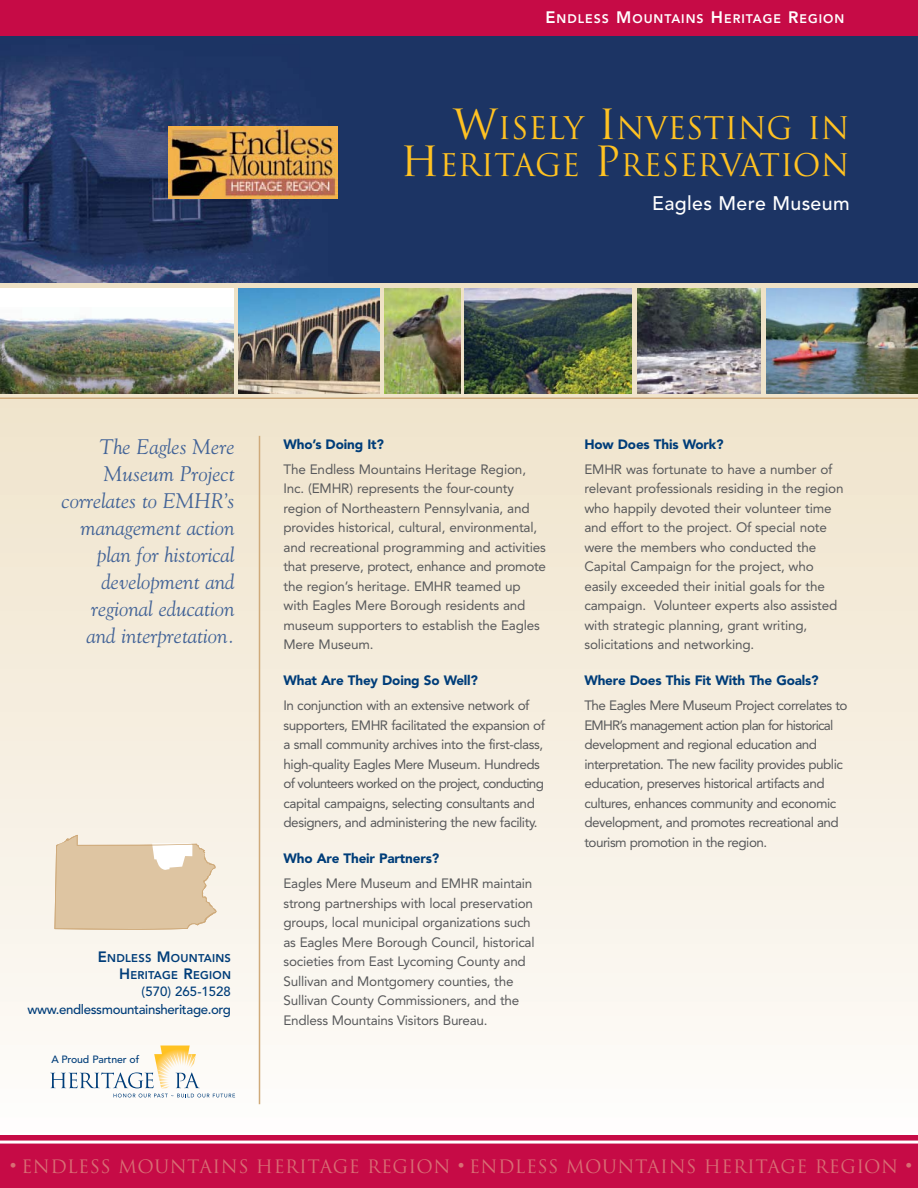
<style>
.page{position:relative;width:918px;height:1188px;background:#fff}
.page>*{position:absolute;margin:0;border:0;box-sizing:border-box;transform-origin:0 0}
.t1{font:30.45px/37.5px "Trajan";color:#ffc222;text-align:right}
.t2{font:italic 21px/27px "Goudy";color:#426397;text-align:right}
.t3{font:500 19.5px "Avenir";letter-spacing:.015em;color:#fff}
.t4{font:18px "Trajan";letter-spacing:.025em;color:#d86e74}
.t5{font:13.5px/19.5px "Avenir";letter-spacing:-.015em;color:#58595b}
.t6{font:13.5px/19.5px "Avenir";letter-spacing:-.04em;color:#58595b}
.t7{font:13.5px/19.5px "Avenir";letter-spacing:-.035em;color:#58595b}
.t8{font:900 13.5px "Avenir";letter-spacing:-.01em;color:#003d79}
.t9{font:500 13.2px/17.1px "Avenir";letter-spacing:-.03em;color:#003d79;text-align:right}
.t10{font:800 12.3px "Avenir";letter-spacing:.08em;color:#fff}
.t11{font:800 11.25px/17.1px "Avenir";letter-spacing:.025em;color:#003d79;text-align:right}
.t12{font:500 10.5px "Avenir";letter-spacing:-.01em;color:#003d79}
.s1{font-size:16.5px}
.s2{font-size:40.5px}
.s3{font-size:14.85px}
</style>
<div class="page">
<div style="left:0;top:279px;width:918px;height:14px;background:#eee1c5"></div>
<div style="left:0;top:292px;width:918px;height:15px;background:#eee2c6"></div>
<div style="left:0;top:306px;width:918px;height:16px;background:#eee2c7"></div>
<div style="left:0;top:321px;width:918px;height:15px;background:#eee2c8"></div>
<div style="left:0;top:335px;width:918px;height:16px;background:#efe3c9"></div>
<div style="left:0;top:350px;width:918px;height:15px;background:#efe3ca"></div>
<div style="left:0;top:364px;width:918px;height:16px;background:#efe3ca"></div>
<div style="left:0;top:379px;width:918px;height:15px;background:#efe4cb"></div>
<div style="left:0;top:393px;width:918px;height:16px;background:#f0e4cc"></div>
<div style="left:0;top:408px;width:918px;height:15px;background:#f0e5cd"></div>
<div style="left:0;top:422px;width:918px;height:16px;background:#f0e5ce"></div>
<div style="left:0;top:436px;width:918px;height:16px;background:#f1e6cf"></div>
<div style="left:0;top:451px;width:918px;height:16px;background:#f1e6d0"></div>
<div style="left:0;top:465px;width:918px;height:16px;background:#f1e6d0"></div>
<div style="left:0;top:480px;width:918px;height:16px;background:#f1e6d1"></div>
<div style="left:0;top:494px;width:918px;height:16px;background:#f2e8d2"></div>
<div style="left:0;top:509px;width:918px;height:16px;background:#f2e8d3"></div>
<div style="left:0;top:523px;width:918px;height:16px;background:#f2e8d4"></div>
<div style="left:0;top:538px;width:918px;height:16px;background:#f2e8d5"></div>
<div style="left:0;top:552px;width:918px;height:16px;background:#f3e9d5"></div>
<div style="left:0;top:567px;width:918px;height:16px;background:#f3ead7"></div>
<div style="left:0;top:581px;width:918px;height:16px;background:#f3ead7"></div>
<div style="left:0;top:596px;width:918px;height:15px;background:#f3ead8"></div>
<div style="left:0;top:610px;width:918px;height:16px;background:#f4ebd9"></div>
<div style="left:0;top:625px;width:918px;height:15px;background:#f4ebda"></div>
<div style="left:0;top:639px;width:918px;height:16px;background:#f4ecdb"></div>
<div style="left:0;top:654px;width:918px;height:15px;background:#f4ecdc"></div>
<div style="left:0;top:668px;width:918px;height:16px;background:#f5eddd"></div>
<div style="left:0;top:683px;width:918px;height:15px;background:#f5edde"></div>
<div style="left:0;top:697px;width:918px;height:16px;background:#f5edde"></div>
<div style="left:0;top:712px;width:918px;height:15px;background:#f6eedf"></div>
<div style="left:0;top:726px;width:918px;height:16px;background:#f6eee0"></div>
<div style="left:0;top:740px;width:918px;height:16px;background:#f6efe1"></div>
<div style="left:0;top:755px;width:918px;height:16px;background:#f6efe2"></div>
<div style="left:0;top:769px;width:918px;height:16px;background:#f7f0e3"></div>
<div style="left:0;top:784px;width:918px;height:16px;background:#f7f0e4"></div>
<div style="left:0;top:798px;width:918px;height:16px;background:#f7f1e5"></div>
<div style="left:0;top:813px;width:918px;height:16px;background:#f7f1e6"></div>
<div style="left:0;top:827px;width:918px;height:16px;background:#f8f2e7"></div>
<div style="left:0;top:842px;width:918px;height:16px;background:#f8f2e8"></div>
<div style="left:0;top:856px;width:918px;height:16px;background:#f8f3e9"></div>
<div style="left:0;top:871px;width:918px;height:16px;background:#f8f3e9"></div>
<div style="left:0;top:885px;width:918px;height:16px;background:#f9f3ea"></div>
<div style="left:0;top:900px;width:918px;height:15px;background:#f9f4eb"></div>
<div style="left:0;top:914px;width:918px;height:16px;background:#f9f4ec"></div>
<div style="left:0;top:929px;width:918px;height:15px;background:#f9f5ed"></div>
<div style="left:0;top:943px;width:918px;height:16px;background:#faf6ee"></div>
<div style="left:0;top:958px;width:918px;height:15px;background:#faf6ef"></div>
<div style="left:0;top:972px;width:918px;height:16px;background:#faf7f0"></div>
<div style="left:0;top:987px;width:918px;height:15px;background:#faf7f1"></div>
<div style="left:0;top:1001px;width:918px;height:16px;background:#fcf8f2"></div>
<div style="left:0;top:1016px;width:918px;height:15px;background:#fcf9f3"></div>
<div style="left:0;top:1030px;width:918px;height:16px;background:#fcf9f4"></div>
<div style="left:0;top:1044px;width:918px;height:16px;background:#fcfaf6"></div>
<div style="left:0;top:1059px;width:918px;height:16px;background:#fdfbf7"></div>
<div style="left:0;top:1073px;width:918px;height:16px;background:#fdfbf8"></div>
<div style="left:0;top:1088px;width:918px;height:16px;background:#fdfcfa"></div>
<div style="left:0;top:1102px;width:918px;height:16px;background:#fdfdfb"></div>
<svg style="left:0;top:1135px;width:918px;height:1px"></svg>
<img style="left:0;top:35px;width:918px;height:248px">
<hr style="left:259px;top:436px;width:1px;height:668px;background:#cfaa7a">
<hr style="left:0;top:398px;width:918px;height:1px;background:#cfaa7a">
<svg style="left:114px;top:1094px;width:121px;height:3px"></svg>
<svg style="left:50px;top:1046px;width:150px;height:42px"></svg>
<div style="left:0;top:1136px;width:918px;height:52px;background:#c60b46"></div>
<hr style="left:0;top:1141px;width:918px;height:3px;background:#fff">
<div style="left:0;top:288px;width:234px;height:106px;background:#fff"></div>
<img style="left:0;top:318px;width:234px;height:76px">
<img style="left:239px;top:288px;width:141px;height:106px">
<img style="left:465px;top:288px;width:167px;height:106px">
<img style="left:384px;top:288px;width:77px;height:106px">
<img style="left:637px;top:288px;width:124px;height:106px">
<img style="left:766px;top:288px;width:152px;height:106px">
<div style="left:0;top:0;width:918px;height:35px;background:#c60b46"></div>
<svg style="left:54px;top:835px;width:163px;height:95px"></svg>
<img style="left:168px;top:127px;width:170px;height:71px">
<p class="t10" style="left:546px;top:13px;width:300px"><span class="s1">E</span>NDLESS <span class="s1">M</span>OUNTAINS <span class="s1">H</span>ERITAGE <span class="s1">R</span>EGION</p>
<h1 class="t1" style="left:400px;top:110px;width:451px"><span class="s2">W</span>ISELY <span class="s2">I</span>NVESTING IN<br><span class="s2">H</span>ERITAGE <span class="s2">P</span>RESERVATION</h1>
<h3 class="t3" style="left:652px;top:196px;width:199px">Eagles Mere Museum</h3>
<h2 class="t2" style="left:62px;top:435px;width:174px">The Eagles Mere<br>Museum Project correlates to EMHR’s management action plan for historical development and regional education and interpretation.</h2>
<p class="t11" style="left:98px;top:951px;width:135px"><span class="s3">E</span>NDLESS <span class="s3">M</span>OUNTAINS<br><span class="s3">H</span>ERITAGE <span class="s3">R</span>EGION</p>
<p class="t9" style="left:28px;top:985px;width:205px">(570) 265-1528 www.endlessmountainsheritage.org</p>
<p class="t12" style="left:51px;top:1055px;width:89px">A Proud Partner of</p>
<p class="t8" style="left:284px;top:439px;width:102px">Who’s Doing It?</p>
<p class="t5" style="left:284px;top:460px;width:264px">The Endless Mountains Heritage Region, Inc. (EMHR) represents the four-county region of Northeastern Pennsylvania, and provides historical, cultural, environmental, and recreational programming and activities that preserve, protect, enhance and promote the region’s heritage. EMHR teamed up with Eagles Mere Borough residents and museum supporters to establish the Eagles Mere Museum.</p>
<p class="t8" style="left:284px;top:675px;width:196px">What Are They Doing So Well?</p>
<p class="t7" style="left:284px;top:697px;width:263px">In conjunction with an extensive network of supporters, EMHR facilitated the expansion of a small community archives into the first-class, high-quality Eagles Mere Museum. Hundreds of volunteers worked on the project, conducting capital campaigns, selecting consultants and designers, and administering the new facility.</p>
<p class="t8" style="left:284px;top:853px;width:157px">Who Are Their Partners?</p>
<p class="t5" style="left:284px;top:875px;width:253px">Eagles Mere Museum and EMHR maintain strong partnerships with local preservation groups, local municipal organizations such as Eagles Mere Borough Council, historical societies from East Lycoming County and Sullivan and Montgomery counties, the Sullivan County Commissioners, and the Endless Mountains Visitors Bureau.</p>
<p class="t8" style="left:584px;top:439px;width:141px">How Does This Work?</p>
<p class="t5" style="left:584px;top:460px;width:261px">EMHR was fortunate to have a number of relevant professionals residing in the region who happily devoted their volunteer time and effort to the project. Of special note were the members who conducted the Capital Campaign for the project, who easily exceeded their initial goals for the campaign. Volunteer experts also assisted with strategic planning, grant writing, solicitations and networking.</p>
<p class="t8" style="left:584px;top:675px;width:236px">Where Does This Fit With The Goals?</p>
<p class="t6" style="left:584px;top:697px;width:265px">The Eagles Mere Museum Project correlates to EMHR’s management action plan for historical development and regional education and interpretation. The new facility provides public education, preserves historical artifacts and cultures, enhances community and economic development, and promotes recreational and tourism promotion in the region.</p>
<h3 class="t4" style="left:10px;top:1157px;width:904px"><sup>•</sup> ENDLESS MOUNTAINS HERITAGE REGION <sup>•</sup> ENDLESS MOUNTAINS HERITAGE REGION <sup>•</sup></h3>
</div>
